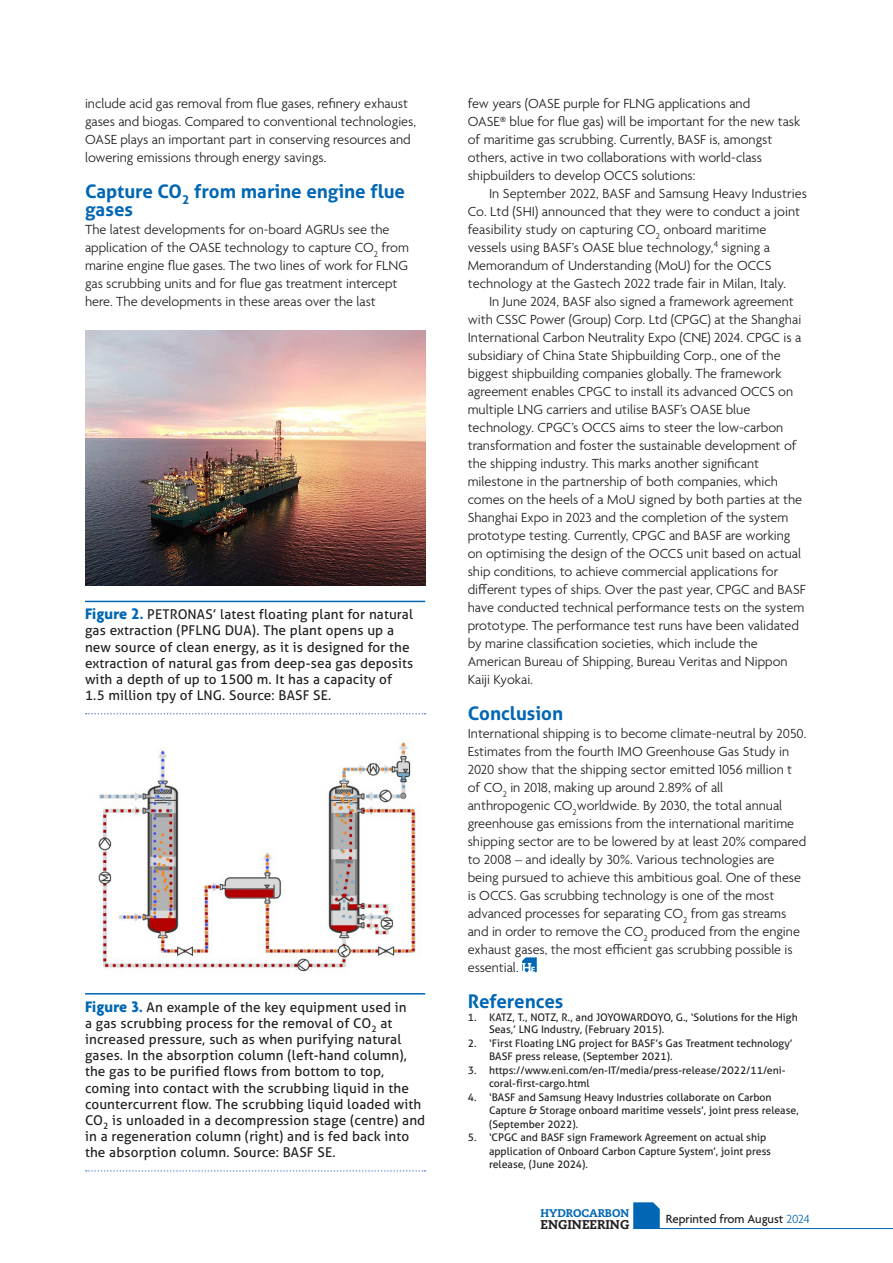
<style>
.page{position:relative;width:893px;height:1263px;background:#fff}
.page>*{position:absolute;margin:0;border:0;box-sizing:border-box;transform-origin:0 0}
.Sub_1{font:700 18.75px/18px "Aller";color:#0167b4}
.Body_Text{font:300 14.25px/18px "Agenda";color:#231f20}
.Paragraph_1{font:300 14.25px/18px "Agenda";color:#231f20}
.t1{font:13.5px/16.2px "Aller";letter-spacing:.01em;color:#231f20}
.t2{font:500 12.75px "Agenda";color:#231f20}
.t3{font:800 12.75px "Caecilia LT Pro 85";color:#231f20}
.t4{font:800 11.1px "Caecilia LT Pro 85";color:#0167b4}
.t5{font:10.5px/13.5px "Aller";color:#231f20}
.s1{font-family:"Agenda";font-weight:700;font-size:16.5px;color:#0167b4}
.s2{font-weight:300;color:#0167b4}
</style>
<div class="page">
<hr style="left:633px;top:1228px;width:260px;height:1px;background:#0167b4">
<svg style="left:633px;top:1202px;width:27px;height:27px"></svg>
<svg style="left:522px;top:957px;width:15px;height:15px"></svg>
<img style="left:98px;top:739px;width:323px;height:233px">
<hr style="left:85px;top:601px;width:340px;height:1px;background:#0167b4">
<svg style="left:86px;top:713px;width:339px;height:1px"></svg>
<img style="left:85px;top:330px;width:340px;height:255px">
<hr style="left:85px;top:993px;width:340px;height:1px;background:#0167b4">
<svg style="left:86px;top:1170px;width:339px;height:1px"></svg>
<p class="Body_Text" style="left:85px;top:95px;width:332px">include acid gas removal from flue gases, refinery exhaust gases and biogas. Compared to conventional technologies, OASE plays an important part in conserving resources and lowering emissions through energy savings.</p>
<p class="Sub_1" style="left:85px;top:182px;width:322px">Capture CO<sub>2</sub> from marine engine flue gases</p>
<p class="Paragraph_1" style="left:85px;top:221px;width:325px">The latest developments for on-board AGRUs see the application of the OASE technology to capture CO<sub>2</sub> from marine engine flue gases. The two lines of work for FLNG gas scrubbing units and for flue gas treatment intercept here. The developments in these areas over the last</p>
<p class="t1" style="left:85px;top:606px;width:330px"><span class="s1">Figure 2.</span> PETRONAS’ latest floating plant for natural gas extraction (PFLNG DUA). The plant opens up a new source of clean energy, as it is designed for the extraction of natural gas from deep-sea gas deposits with a depth of up to 1500 m. It has a capacity of 1.5 million tpy of LNG. Source: BASF SE.</p>
<p class="t1" style="left:85px;top:998px;width:342px"><span class="s1">Figure 3.</span> An example of the key equipment used in<br>a gas scrubbing process for the removal of CO<sub>2</sub> at increased pressure, such as when purifying natural gases. In the absorption column (left-hand column), the gas to be purified flows from bottom to top, coming into contact with the scrubbing liquid in the countercurrent flow. The scrubbing liquid loaded with CO<sub>2</sub> is unloaded in a decompression stage (centre) and in a regeneration column (right) and is fed back into the absorption column. Source: BASF SE.</p>
<p class="Paragraph_1" style="left:468px;top:95px;width:334px">few years (OASE purple for FLNG applications and<br>OASE® blue for flue gas) will be important for the new task of maritime gas scrubbing. Currently, BASF is, amongst others, active in two collaborations with world-class shipbuilders to develop OCCS solutions:</p>
<p class="Body_Text" style="left:468px;top:185px;width:341px;text-indent:21px">In September 2022, BASF and Samsung Heavy Industries Co. Ltd (SHI) announced that they were to conduct a joint feasibility study on capturing CO<sub>2</sub> onboard maritime vessels using BASF’s OASE blue technology,<sup>4</sup> signing a Memorandum of Understanding (MoU) for the OCCS technology at the Gastech 2022 trade fair in Milan, Italy.</p>
<p class="Body_Text" style="left:468px;top:293px;width:339px;text-indent:21px">In June 2024, BASF also signed a framework agreement with CSSC Power (Group) Corp. Ltd (CPGC) at the Shanghai International Carbon Neutrality Expo (CNE) 2024. CPGC is a subsidiary of China State Shipbuilding Corp., one of the biggest shipbuilding companies globally. The framework agreement enables CPGC to install its advanced OCCS on multiple LNG carriers and utilise BASF’s OASE blue technology. CPGC’s OCCS aims to steer the low-carbon transformation and foster the sustainable development of the shipping industry. This marks another significant milestone in the partnership of both companies, which comes on the heels of a MoU signed by both parties at the Shanghai Expo in 2023 and the completion of the system prototype testing. Currently, CPGC and BASF are working on optimising the design of the OCCS unit based on actual ship conditions, to achieve commercial applications for different types of ships. Over the past year, CPGC and BASF have conducted technical performance tests on the system prototype. The performance test runs have been validated by marine classification societies, which include the American Bureau of Shipping, Bureau Veritas and Nippon Kaiji Kyokai.</p>
<p class="Sub_1" style="left:468px;top:704px;width:97px">Conclusion</p>
<p class="Paragraph_1" style="left:468px;top:725px;width:340px">International shipping is to become climate-neutral by 2050.<br>Estimates from the fourth IMO Greenhouse Gas Study in 2020 show that the shipping sector emitted 1056 million t of CO<sub>2</sub> in 2018, making up around 2.89% of all anthropogenic CO<sub>2</sub>worldwide. By 2030, the total annual greenhouse gas emissions from the international maritime shipping sector are to be lowered by at least 20% compared to 2008 – and ideally by 30%. Various technologies are being pursued to achieve this ambitious goal. One of these is OCCS. Gas scrubbing technology is one of the most advanced processes for separating CO<sub>2</sub> from gas streams and in order to remove the CO<sub>2</sub> produced from the engine exhaust gases, the most efficient gas scrubbing possible is essential.</p>
<p class="Sub_1" style="left:468px;top:992px;width:97px">References</p>
<p class="t5" style="left:489px;top:1010px;width:310px;line-height:12.6px;text-indent:-21px">1. KATZ, T., NOTZ, R., and JOYOWARDOYO, G., ‘Solutions for the High<br>Seas,’ LNG Industry, (February 2015).</p>
<p class="t5" style="left:489px;top:1036px;width:305px;text-indent:-21px">2. ‘First Floating LNG project for BASF’s Gas Treatment technology’<br>BASF press release, (September 2021).</p>
<p class="t5" style="left:489px;top:1063px;width:298px;text-indent:-21px">3. https://www.eni.com/en-IT/media/press-release/2022/11/eni&shy;coral-first-cargo.html</p>
<p class="t5" style="left:489px;top:1090px;width:311px;text-indent:-21px">4. ‘BASF and Samsung Heavy Industries collaborate on Carbon<br>Capture &amp; Storage onboard maritime vessels’, joint press release, (September 2022).</p>
<p class="t5" style="left:489px;top:1131px;width:283px;text-indent:-21px">5. ‘CPGC and BASF sign Framework Agreement on actual ship application of Onboard Carbon Capture System’, joint press release, (June 2024).</p>
<p class="t4" style="left:541px;top:1206px;width:90px">HYDROCARBON</p>
<p class="t3" style="left:541px;top:1215px;width:90px">ENGINEERING</p>
<p class="t2" style="left:666px;top:1212px;width:146px">Reprinted from August <span class="s2">2024</span></p>
</div>
